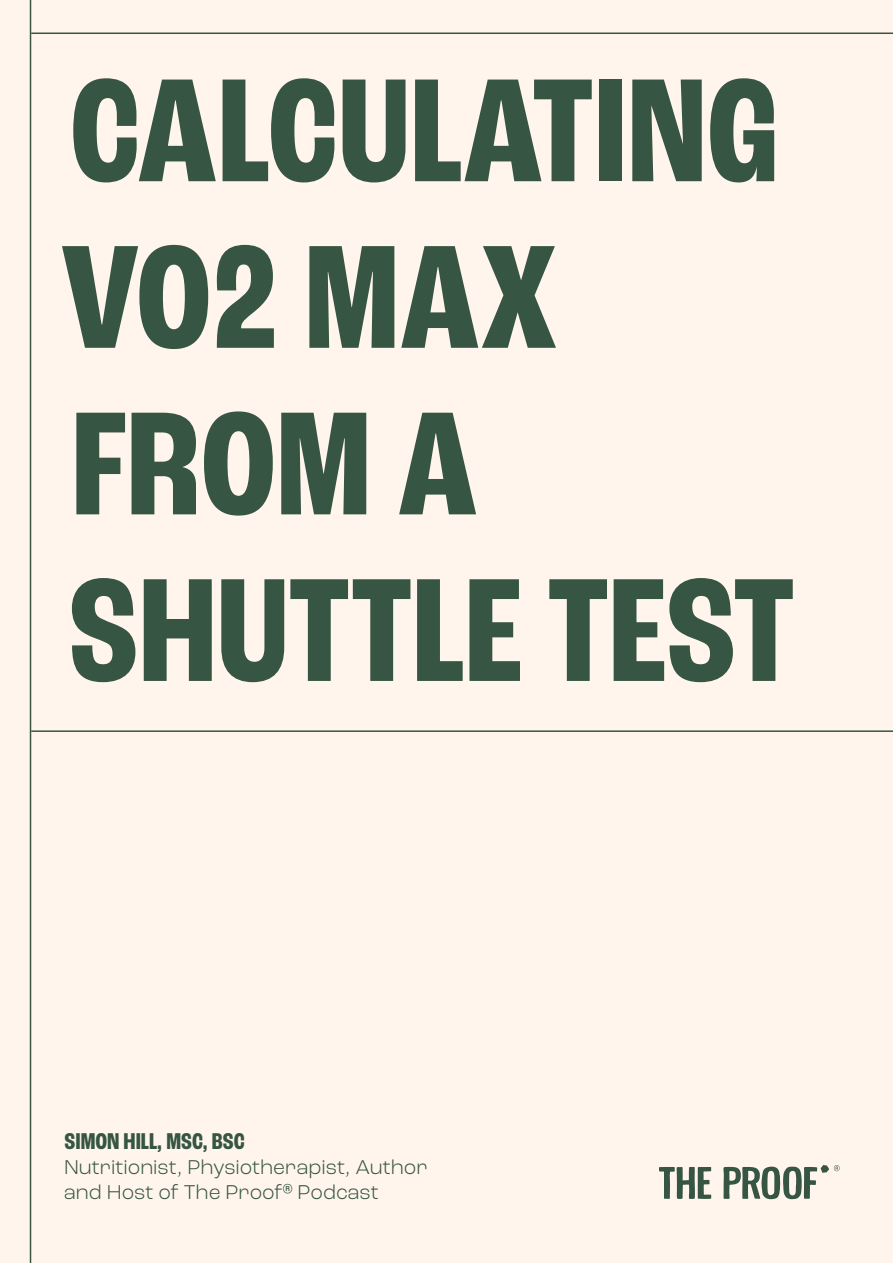
<style>
.page{position:relative;width:893px;height:1263px;background:#fff5ec}
.page>*{position:absolute;margin:0;border:0;box-sizing:border-box;transform-origin:0 0}
.t1{font:700 condensed 154.5px/166.5px "Roc Grotesk";color:#365542}
.t2{font:700 condensed 24px "Roc Grotesk";color:#365542}
.t3{font:300 21px/25.2px "Roc Grotesk";color:#365542}
</style>
<div class="page">
<hr style="left:30px;top:0;width:1px;height:1263px;background:#365542">
<hr style="left:31px;top:33px;width:862px;height:1px;background:#365542">
<hr style="left:31px;top:730px;width:862px;height:2px;background:#365542">
<svg style="left:659px;top:1167px;width:52px;height:32px"></svg>
<svg style="left:723px;top:1165px;width:117px;height:34px"></svg>
<h1 class="t1" style="left:60px;top:50px;width:736px">CALCULATING<br>VO2 MAX<br>FROM A<br>SHUTTLE TEST</h1>
<p class="t2" style="left:64px;top:1126px;width:182px">SIMON HILL, MSC, BSC</p>
<p class="t3" style="left:64px;top:1154px;width:365px">Nutritionist, Physiotherapist, Author and Host of The Proof<sup>®</sup> Podcast</p>
</div>
